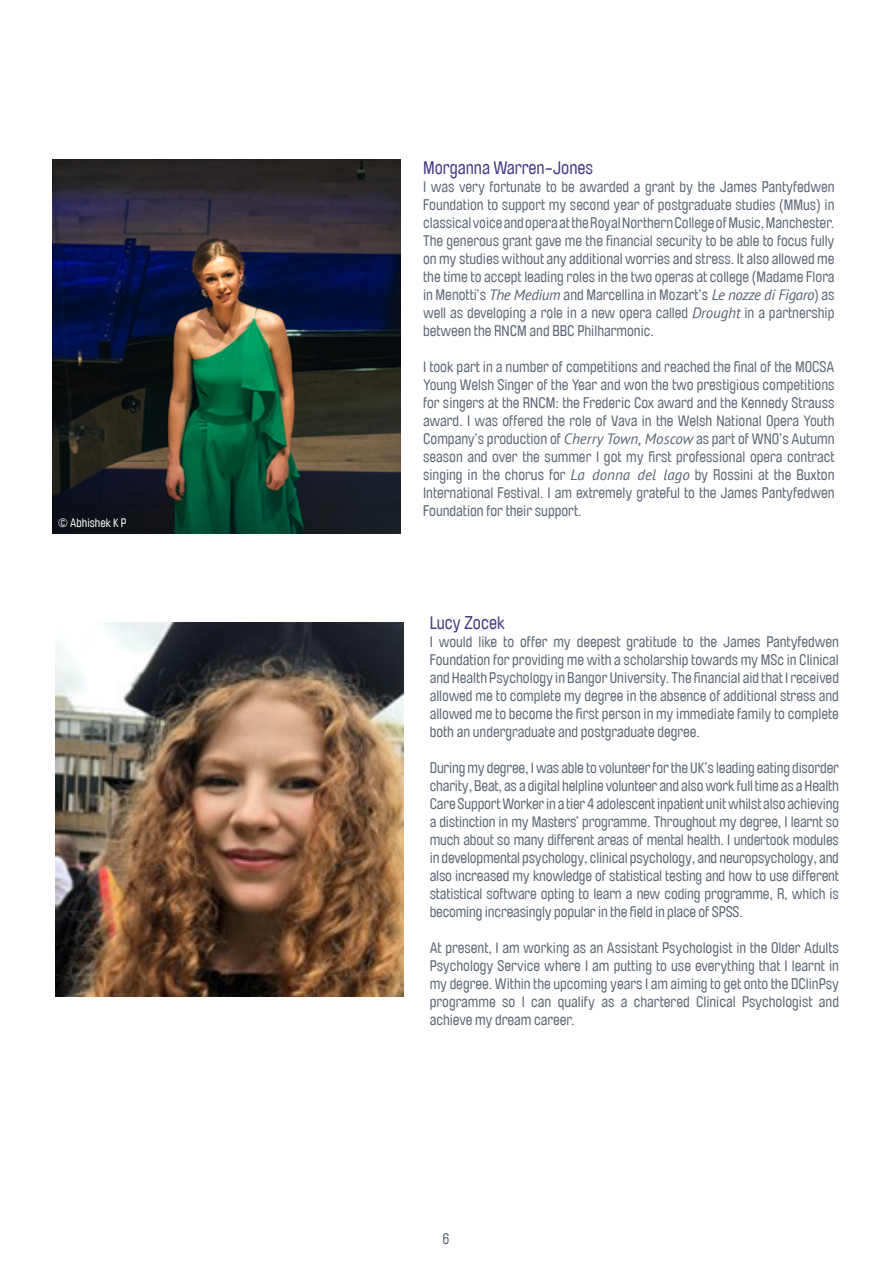
<style>
.page{position:relative;width:893px;height:1263px;background:#fff}
.page>*{position:absolute;margin:0;border:0;box-sizing:border-box;transform-origin:0 0}
.t1{font:18px "Brauer Neue";color:#433684}
.t2{font:15px/18px "Brauer Neue";color:#5a6573;text-align:justify}
.t3{font:12px "Brauer Neue";color:#fff}
.s1{font-family:"PT Sans";font-style:italic}
</style>
<div class="page">
<img style="left:52px;top:159px;width:348px;height:375px">
<img style="left:55px;top:622px;width:348px;height:374px">
<p class="t3" style="left:58px;top:516px;width:70px">© Abhishek K P</p>
<p class="t1" style="left:423px;top:158px;width:172px">Morganna Warren-Jones</p>
<p class="t2" style="left:423px;top:178px;width:413px">I was very fortunate to be awarded a grant by the James Pantyfedwen Foundation to support my second year of postgraduate studies (MMus) in classical voice and opera at the Royal Northern College of Music, Manchester.<br>The generous grant gave me the financial security to be able to focus fully on my studies without any additional worries and stress. It also allowed me the time to accept leading roles in the two operas at college (Madame Flora in Menotti’s <span class="s1">The Medium</span> and Marcellina in Mozart’s <span class="s1">Le nozze di Figaro</span>) as well as developing a role in a new opera called <span class="s1">Drought</span> in a partnership between the RNCM and BBC Philharmonic.</p>
<p class="t2" style="left:423px;top:358px;width:413px">I took part in a number of competitions and reached the final of the MOCSA Young Welsh Singer of the Year and won the two prestigious competitions for singers at the RNCM: the Frederic Cox award and the Kennedy Strauss award. I was offered the role of Vava in the Welsh National Opera Youth Company’s production of <span class="s1">Cherry Town, Moscow</span> as part of WNO’s Autumn season and over the summer I got my first professional opera contract singing in the chorus for <span class="s1">La donna del lago</span> by Rossini at the Buxton International Festival. I am extremely grateful to the James Pantyfedwen Foundation for their support.</p>
<p class="t1" style="left:430px;top:613px;width:77px">Lucy Zocek</p>
<p class="t2" style="left:430px;top:633px;width:411px">I would like to offer my deepest gratitude to the James Pantyfedwen Foundation for providing me with a scholarship towards my MSc in Clinical and Health Psychology in Bangor University. The financial aid that I received allowed me to complete my degree in the absence of additional stress and allowed me to become the first person in my immediate family to complete both an undergraduate and postgraduate degree.</p>
<p class="t2" style="left:430px;top:759px;width:411px">During my degree, I was able to volunteer for the UK’s leading eating disorder charity, Beat, as a digital helpline volunteer and also work full time as a Health Care Support Worker in a tier 4 adolescent inpatient unit whilst also achieving a distinction in my Masters’ programme. Throughout my degree, I learnt so much about so many different areas of mental health. I undertook modules in developmental psychology, clinical psychology, and neuropsychology, and also increased my knowledge of statistical testing and how to use different statistical software opting to learn a new coding programme, R, which is becoming increasingly popular in the field in place of SPSS.</p>
<p class="t2" style="left:430px;top:939px;width:411px">At present, I am working as an Assistant Psychologist in the Older Adults Psychology Service where I am putting to use everything that I learnt in my degree. Within the upcoming years I am aiming to get onto the DClinPsy programme so I can qualify as a chartered Clinical Psychologist and achieve my dream career.</p>
<p class="t2" style="left:442px;top:1230px;width:9px">6</p>
</div>
